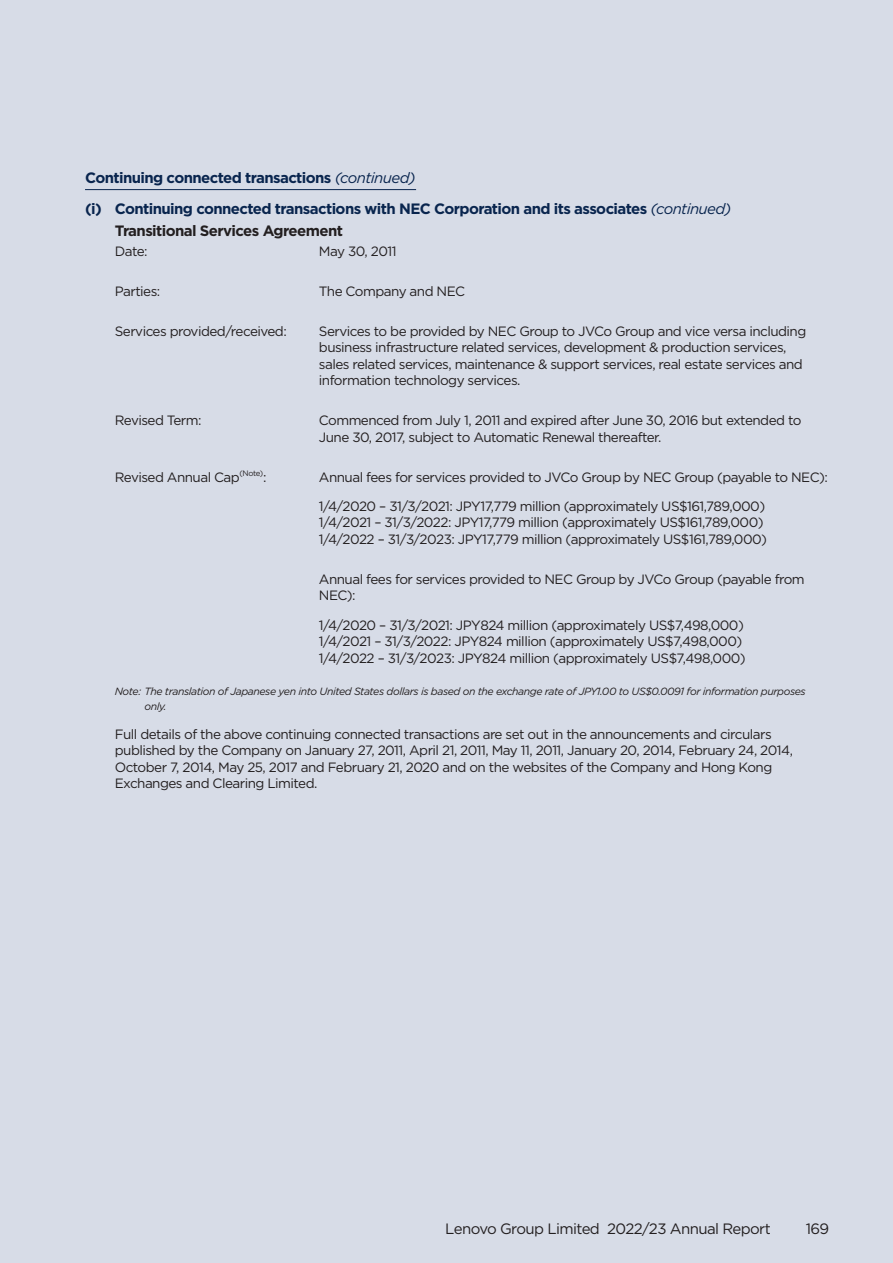
<style>
.page{position:relative;width:893px;height:1263px;background:#d7dce7}
.page>*{position:absolute;margin:0;border:0;box-sizing:border-box;transform-origin:0 0}
.t1{font:700 15px/30.8px "Gotham";letter-spacing:-.04em;color:#09254e}
.t2{font:15px "Gotham";letter-spacing:-.04em;color:#231f20}
.t3{font:700 15px "Gotham";letter-spacing:-.04em;color:#231f20}
.t4{font:13.5px/16.5px "Gotham";letter-spacing:-.04em;color:#231f20}
.t5{font:italic 10.5px/15px "Gotham";letter-spacing:-.04em;color:#231f20}
.s1{font-weight:400;font-style:italic}
</style>
<div class="page">
<hr style="left:85px;top:189px;width:331px;height:1px;background:#09254e">
<p class="t1" style="left:85px;top:162px;width:648px">Continuing connected transactions <span class="s1">(continued)<br></span>(i) Continuing connected transactions with NEC Corporation and its associates <span class="s1">(continued)</span></p>
<p class="t3" style="left:115px;top:221px;width:230px">Transitional Services Agreement</p>
<p class="t4" style="left:115px;top:243px;width:34px">Date:</p>
<p class="t4" style="left:319px;top:243px;width:79px">May 30, 2011</p>
<p class="t4" style="left:115px;top:282px;width:47px">Parties:</p>
<p class="t4" style="left:319px;top:282px;width:148px">The Company and NEC</p>
<p class="t4" style="left:115px;top:322px;width:173px">Services provided/received:</p>
<p class="t4" style="left:319px;top:322px;width:489px">Services to be provided by NEC Group to JVCo Group and vice versa including business infrastructure related services, development &amp; production services, sales related services, maintenance &amp; support services, real estate services and information technology services.</p>
<p class="t4" style="left:115px;top:412px;width:88px">Revised Term:</p>
<p class="t4" style="left:319px;top:412px;width:484px">Commenced from July 1, 2011 and expired after June 30, 2016 but extended to<br>June 30, 2017, subject to Automatic Renewal thereafter.</p>
<p class="t4" style="left:115px;top:468px;width:153px">Revised Annual Cap<sup>(Note)</sup>:</p>
<p class="t4" style="left:319px;top:462px;width:510px;line-height:29.2px">Annual fees for services provided to JVCo Group by NEC Group (payable to NEC):<br>1/4/2020 – 31/3/2021: JPY17,779 million (approximately US$161,789,000)</p>
<p class="t4" style="left:319px;top:514px;width:450px">1/4/2021 – 31/3/2022: JPY17,779 million (approximately US$161,789,000)<br>1/4/2022 – 31/3/2023: JPY17,779 million (approximately US$161,789,000)</p>
<p class="t4" style="left:319px;top:571px;width:487px">Annual fees for services provided to NEC Group by JVCo Group (payable from<br>NEC):</p>
<p class="t4" style="left:319px;top:616px;width:428px">1/4/2020 – 31/3/2021: JPY824 million (approximately US$7,498,000)<br>1/4/2021 – 31/3/2022: JPY824 million (approximately US$7,498,000)<br>1/4/2022 – 31/3/2023: JPY824 million (approximately US$7,498,000)</p>
<p class="t5" style="left:145px;top:683px;width:663px;text-indent:-30px">Note: The translation of Japanese yen into United States dollars is based on the exchange rate of JPY1.00 to US$0.0091 for information purposes only.</p>
<p class="t4" style="left:115px;top:726px;width:680px">Full details of the above continuing connected transactions are set out in the announcements and circulars published by the Company on January 27, 2011, April 21, 2011, May 11, 2011, January 20, 2014, February 24, 2014, October 7, 2014, May 25, 2017 and February 21, 2020 and on the websites of the Company and Hong Kong Exchanges and Clearing Limited.</p>
<p class="t2" style="left:445px;top:1219px;width:327px">Lenovo Group Limited 2022/23 Annual Report</p>
<p class="t2" style="left:806px;top:1219px;width:25px">169</p>
</div>
